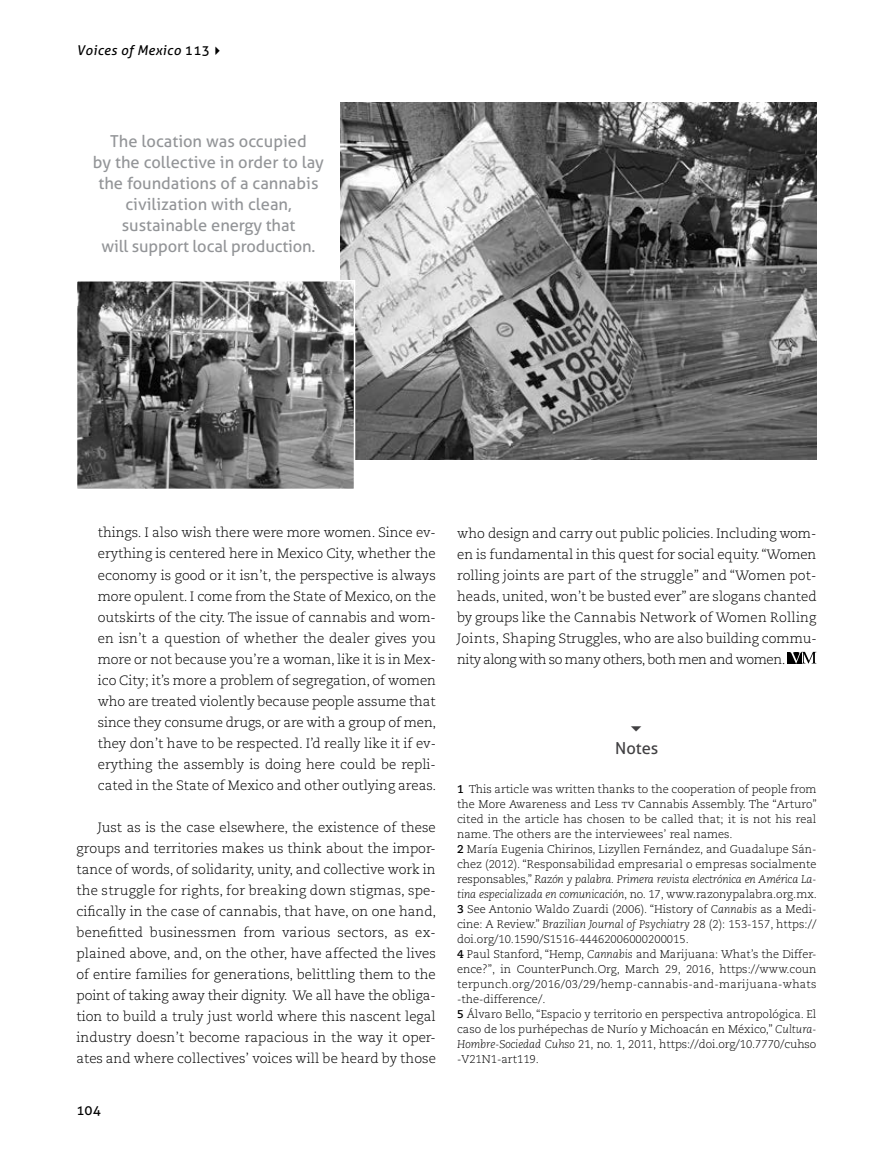
<style>
.page{position:relative;width:893px;height:1149px;background:#fff}
.page>*{position:absolute;margin:0;border:0;box-sizing:border-box;transform-origin:0 0}
.t1{font:16.5px/21px "Aller";color:#939598;text-align:center}
.t2{font:16.5px "Aller";color:#414042}
.t3{font:300 13.5px/21px "Caecilia LT Std";color:#000}
.t4{font:italic 13.5px "Aller";letter-spacing:.03em;color:#000}
.t5{font:13.5px "Aller";color:#000}
.t6{font:300 11.25px/15px "Caecilia LT Std";color:#000}
.s1{font-style:normal}
.s2{font-weight:700}
.s3{font-style:italic}
</style>
<div class="page">
<div style="left:787px;top:651px;width:15px;height:12px;background:#000"></div>
<svg style="left:790px;top:651px;width:26px;height:12px"></svg>
<img style="left:340px;top:102px;width:476px;height:357px">
<img style="left:79px;top:283px;width:273px;height:204px">
<div style="left:76px;top:280px;width:279px;height:210px;border:2px solid #fff"></div>
<p class="t4" style="left:77px;top:42px;width:149px">Voices of Mexico <span class="s1">113</span>✔</p>
<p class="t1" style="left:93px;top:130px;width:232px">The location was occupied<br>by the collective in order to lay the foundations of a cannabis civilization with clean, sustainable energy that<br>will support local production.</p>
<p class="t3" style="left:98px;top:522px;width:340px;text-align:justify">things. I also wish there were more women. Since ev&shy;erything is centered here in Mexico City, whether the economy is good or it isn’t, the perspective is always more opulent. I come from the State of Mexico, on the outskirts of the city. The issue of cannabis and wom&shy;en isn’t a question of whether the dealer gives you more or not because you’re a woman, like it is in Mex&shy;ico City; it’s more a problem of segregation, of women who are treated violently because people assume that since they consume drugs, or are with a group of men, they don’t have to be respected. I’d really like it if ev&shy;erything the assembly is doing here could be repli&shy;cated in the State of Mexico and other outlying areas.</p>
<p class="t3" style="left:77px;top:816px;width:361px;text-indent:21px">Just as is the case elsewhere, the existence of these groups and territories makes us think about the impor&shy;tance of words, of solidarity, unity, and collective work in the struggle for rights, for breaking down stigmas, spe&shy;cifically in the case of cannabis, that have, on one hand, benefitted businessmen from various sectors, as ex&shy;plained above, and, on the other, have affected the lives of entire families for generations, belittling them to the point of taking away their dignity. We all have the obliga&shy;tion to build a truly just world where this nascent legal industry doesn’t become rapacious in the way it oper&shy;ates and where collectives’ voices will be heard by those</p>
<p class="t5" style="left:77px;top:1101px;width:26px">104</p>
<p class="t3" style="left:457px;top:522px;width:361px">who design and carry out public policies. Including wom&shy;en is fundamental in this quest for social equity. “Women rolling joints are part of the struggle” and “Women pot&shy;heads, united, won’t be busted ever” are slogans chanted by groups like the Cannabis Network of Women Rolling Joints, Shaping Struggles, who are also building commu&shy;nity along with so many others, both men and women.</p>
<p class="t2" style="left:615px;top:737px;width:45px">Notes</p>
<p class="t6" style="left:457px;top:781px;width:361px"><span class="s2">1</span> This article was written thanks to the cooperation of people from the More Awareness and Less tv Cannabis Assembly. The “Arturo” cited in the article has chosen to be called that; it is not his real name. The others are the interviewees’ real names.<br><span class="s2">2</span> María Eugenia Chirinos, Lizyllen Fernández, and Guadalupe Sán&shy;chez (2012). “Responsabilidad empresarial o empresas socialmente responsables,” <span class="s3">Razón y palabra. Primera revista electrónica en América La&shy;tina especializada en comunicación</span>, no. 17, www.razonypalabra.org.mx.<br><span class="s2">3</span> See Antonio Waldo Zuardi (2006). “History of <span class="s3">Cannabis</span> as a Medi&shy;cine: A Review.” <span class="s3">Brazilian Journal of Psychiatry</span> 28 (2): 153-157, https:// doi.org/10.1590/S1516-44462006000200015.<br><span class="s2">4</span> Paul Stanford, “Hemp, <span class="s3">Cannabis</span> and Marijuana: What’s the Differ&shy;ence?”, in CounterPunch.Org, March 29, 2016, https://www.coun terpunch.org/2016/03/29/hemp-cannabis-and-marijuana-whats -the-difference/.<br><span class="s2">5</span> Álvaro Bello, “Espacio y territorio en perspectiva antropológica. El caso de los purhépechas de Nurío y Michoacán en México,” <span class="s3">Cultura-Hombre-Sociedad Cuhso</span> 21, no. 1, 2011, https://doi.org/10.7770/cuhso -V21N1-art119.</p>
</div>
